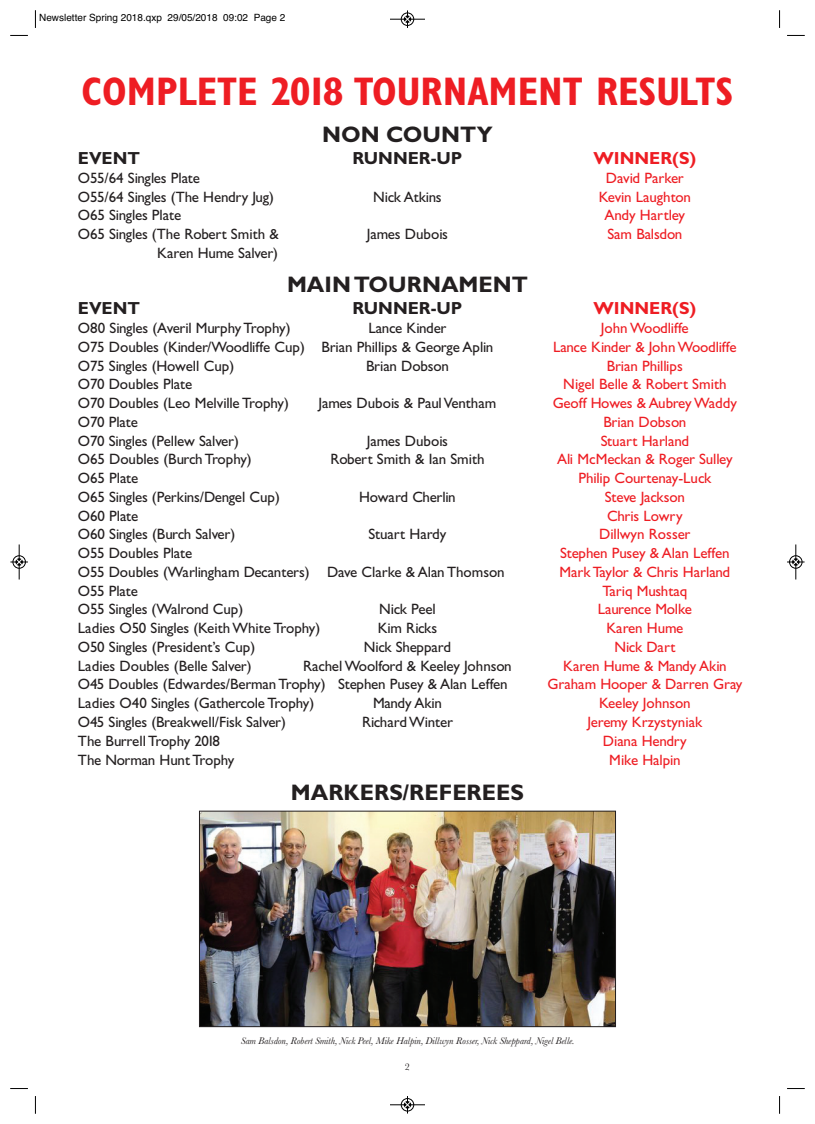
<style>
.page{position:relative;width:815px;height:1124px;background:#fff}
.page>*{position:absolute;margin:0;border:0;box-sizing:border-box;transform-origin:0 0}
.t1{font:700 condensed 40px "Gill Sans";color:#ee1d23}
.t2{font:700 22.5px "Gill Sans";color:#231f20}
.t3{font:700 17.5px "Gill Sans";color:#231f20}
.t4{font:700 17.5px "Gill Sans";color:#ee1d23}
.t5{font:15px "Gill Sans";color:#231f20}
.t6{font:15px "Gill Sans";color:#ee1d23}
.t7{font:15px "Gill Sans";letter-spacing:-.02em;color:#231f20}
.t8{font:15px "Gill Sans";letter-spacing:-.025em;color:#231f20}
.t9{font:15px "Gill Sans";letter-spacing:-.02em;color:#ee1d23}
.t10{font:italic 10px "Baskerville";letter-spacing:-.005em;color:#231f20}
.t11{font:10px "Helvetica";color:#000}
.t12{font:10px "Baskerville";color:#231f20}
</style>
<div class="page">
<img style="left:201px;top:812px;width:413px;height:212px">
<div style="left:199px;top:810px;width:417px;height:216px;border:1px solid #231f20"></div>
<svg style="left:35px;top:10px;width:1px;height:18px"></svg>
<svg style="left:10px;top:35px;width:18px;height:1px"></svg>
<svg style="left:779px;top:10px;width:1px;height:18px"></svg>
<svg style="left:787px;top:35px;width:18px;height:1px"></svg>
<svg style="left:35px;top:1096px;width:1px;height:17px"></svg>
<svg style="left:10px;top:1088px;width:18px;height:1px"></svg>
<svg style="left:779px;top:1096px;width:1px;height:17px"></svg>
<svg style="left:787px;top:1088px;width:18px;height:1px"></svg>
<hr style="left:390px;top:19px;width:35px;height:1px;background:#000">
<div style="left:401px;top:13px;width:13px;height:13px;border:1px solid #000;border-radius:50%"></div>
<svg style="left:404px;top:10px;width:7px;height:18px"></svg>
<div style="left:401px;top:1097px;width:13px;height:14px;border:1px solid #fff;border-radius:50%"></div>
<hr style="left:390px;top:1104px;width:35px;height:1px;background:#000">
<div style="left:401px;top:1098px;width:13px;height:12px;border:1px solid #000;border-radius:50%"></div>
<svg style="left:404px;top:1096px;width:7px;height:17px"></svg>
<hr style="left:19px;top:544px;width:1px;height:35px;background:#000">
<div style="left:13px;top:555px;width:13px;height:13px;border:1px solid #000;border-radius:50%"></div>
<svg style="left:10px;top:558px;width:18px;height:7px"></svg>
<hr style="left:796px;top:544px;width:1px;height:35px;background:#000">
<div style="left:789px;top:555px;width:13px;height:13px;border:1px solid #000;border-radius:50%"></div>
<svg style="left:787px;top:558px;width:18px;height:7px"></svg>
<p class="t11" style="left:39px;top:14px;width:248px">Newsletter Spring 2018.qxp 29/05/2018 09:02 Page 2</p>
<h1 class="t1" style="left:81px;top:78px;width:654px">COMPLETE 2018 TOURNAMENT RESULTS</h1>
<h2 class="t2" style="left:322px;top:126px;width:172px">NON COUNTY</h2>
<p class="t3" style="left:78px;top:152px;width:64px">EVENT</p>
<p class="t3" style="left:353px;top:152px;width:111px">RUNNER-UP</p>
<p class="t4" style="left:593px;top:152px;width:104px">WINNER(S)</p>
<p class="t5" style="left:78px;top:173px;width:124px">O55/64 Singles Plate</p>
<p class="t6" style="left:606px;top:173px;width:79px">David Parker</p>
<p class="t5" style="left:78px;top:191px;width:198px">O55/64 Singles (The Hendry Jug)</p>
<p class="t5" style="left:373px;top:191px;width:70px">Nick Atkins</p>
<p class="t6" style="left:599px;top:191px;width:94px">Kevin Laughton</p>
<p class="t5" style="left:78px;top:210px;width:105px">O65 Singles Plate</p>
<p class="t6" style="left:605px;top:210px;width:82px">Andy Hartley</p>
<p class="t5" style="left:78px;top:229px;width:202px">O65 Singles (The Robert Smith &amp;</p>
<p class="t5" style="left:367px;top:229px;width:83px">James Dubois</p>
<p class="t6" style="left:607px;top:229px;width:77px">Sam Balsdon</p>
<p class="t5" style="left:157px;top:248px;width:122px">Karen Hume Salver)</p>
<h2 class="t2" style="left:287px;top:276px;width:242px">MAIN TOURNAMENT</h2>
<p class="t3" style="left:78px;top:302px;width:64px">EVENT</p>
<p class="t3" style="left:353px;top:302px;width:111px">RUNNER-UP</p>
<p class="t4" style="left:593px;top:302px;width:104px">WINNER(S)</p>
<p class="t8" style="left:78px;top:323px;width:214px">O80 Singles (Averil Murphy Trophy)</p>
<p class="t8" style="left:368px;top:323px;width:80px">Lance Kinder</p>
<p class="t6" style="left:601px;top:323px;width:89px">John Woodliffe</p>
<p class="t5" style="left:78px;top:341px;width:417px">O75 Doubles (Kinder/Woodliffe Cup) Brian Phillips &amp; George Aplin</p>
<p class="t6" style="left:553px;top:341px;width:185px">Lance Kinder &amp; John Woodliffe</p>
<p class="t5" style="left:78px;top:360px;width:158px">O75 Singles (Howell Cup)</p>
<p class="t5" style="left:366px;top:360px;width:84px">Brian Dobson</p>
<p class="t6" style="left:607px;top:360px;width:77px">Brian Phillips</p>
<p class="t5" style="left:78px;top:379px;width:116px">O70 Doubles Plate</p>
<p class="t6" style="left:563px;top:379px;width:165px">Nigel Belle &amp; Robert Smith</p>
<p class="t5" style="left:78px;top:398px;width:212px">O70 Doubles (Leo Melville Trophy)</p>
<p class="t5" style="left:319px;top:398px;width:179px">James Dubois &amp; Paul Ventham</p>
<p class="t6" style="left:553px;top:398px;width:186px">Geoff Howes &amp; Aubrey Waddy</p>
<p class="t5" style="left:78px;top:416px;width:62px">O70 Plate</p>
<p class="t6" style="left:603px;top:416px;width:84px">Brian Dobson</p>
<p class="t5" style="left:78px;top:435px;width:162px">O70 Singles (Pellew Salver)</p>
<p class="t5" style="left:367px;top:435px;width:83px">James Dubois</p>
<p class="t6" style="left:601px;top:435px;width:90px">Stuart Harland</p>
<p class="t5" style="left:78px;top:454px;width:175px">O65 Doubles (Burch Trophy)</p>
<p class="t5" style="left:330px;top:454px;width:156px">Robert Smith &amp; Ian Smith</p>
<p class="t6" style="left:557px;top:454px;width:177px">Ali McMeckan &amp; Roger Sulley</p>
<p class="t5" style="left:78px;top:473px;width:62px">O65 Plate</p>
<p class="t6" style="left:578px;top:473px;width:134px">Philip Courtenay-Luck</p>
<p class="t5" style="left:78px;top:491px;width:203px">O65 Singles (Perkins/Dengel Cup)</p>
<p class="t8" style="left:359px;top:491px;width:98px">Howard Cherlin</p>
<p class="t6" style="left:605px;top:491px;width:82px">Steve Jackson</p>
<p class="t5" style="left:78px;top:510px;width:62px">O60 Plate</p>
<p class="t6" style="left:607px;top:510px;width:77px">Chris Lowry</p>
<p class="t7" style="left:78px;top:529px;width:159px">O60 Singles (Burch Salver)</p>
<p class="t5" style="left:368px;top:529px;width:79px">Stuart Hardy</p>
<p class="t6" style="left:599px;top:529px;width:93px">Dillwyn Rosser</p>
<p class="t5" style="left:78px;top:548px;width:116px">O55 Doubles Plate</p>
<p class="t6" style="left:560px;top:548px;width:171px">Stephen Pusey &amp; Alan Leffen</p>
<p class="t5" style="left:78px;top:566px;width:428px">O55 Doubles (Warlingham Decanters) Dave Clarke &amp; Alan Thomson</p>
<p class="t6" style="left:560px;top:566px;width:172px">Mark Taylor &amp; Chris Harland</p>
<p class="t5" style="left:78px;top:585px;width:62px">O55 Plate</p>
<p class="t6" style="left:603px;top:585px;width:86px">Tariq Mushtaq</p>
<p class="t7" style="left:78px;top:604px;width:167px">O55 Singles (Walrond Cup)</p>
<p class="t7" style="left:379px;top:604px;width:58px">Nick Peel</p>
<p class="t9" style="left:598px;top:604px;width:96px">Laurence Molke</p>
<p class="t5" style="left:78px;top:623px;width:244px">Ladies O50 Singles (Keith White Trophy)</p>
<p class="t5" style="left:378px;top:623px;width:61px">Kim Ricks</p>
<p class="t6" style="left:606px;top:623px;width:78px">Karen Hume</p>
<p class="t5" style="left:78px;top:641px;width:179px">O50 Singles (President’s Cup)</p>
<p class="t7" style="left:364px;top:641px;width:89px">Nick Sheppard</p>
<p class="t6" style="left:614px;top:641px;width:63px">Nick Dart</p>
<p class="t5" style="left:78px;top:660px;width:175px">Ladies Doubles (Belle Salver)</p>
<p class="t5" style="left:303px;top:660px;width:210px">Rachel Woolford &amp; Keeley Johnson</p>
<p class="t6" style="left:563px;top:660px;width:165px">Karen Hume &amp; Mandy Akin</p>
<p class="t5" style="left:78px;top:679px;width:431px">O45 Doubles (Edwardes/Berman Trophy) Stephen Pusey &amp; Alan Leffen</p>
<p class="t6" style="left:547px;top:679px;width:197px">Graham Hooper &amp; Darren Gray</p>
<p class="t5" style="left:78px;top:698px;width:238px">Ladies O40 Singles (Gathercole Trophy)</p>
<p class="t5" style="left:373px;top:698px;width:70px">Mandy Akin</p>
<p class="t6" style="left:599px;top:698px;width:93px">Keeley Johnson</p>
<p class="t5" style="left:78px;top:716px;width:210px">O45 Singles (Breakwell/Fisk Salver)</p>
<p class="t5" style="left:362px;top:716px;width:92px">Richard Winter</p>
<p class="t6" style="left:587px;top:716px;width:116px">Jeremy Krzystyniak</p>
<p class="t7" style="left:78px;top:735px;width:144px">The Burrell Trophy 2018</p>
<p class="t6" style="left:603px;top:735px;width:85px">Diana Hendry</p>
<p class="t5" style="left:78px;top:754px;width:158px">The Norman Hunt Trophy</p>
<p class="t6" style="left:609px;top:754px;width:73px">Mike Halpin</p>
<h2 class="t2" style="left:291px;top:784px;width:235px">MARKERS/REFEREES</h2>
<p class="t10" style="left:241px;top:1036px;width:335px">Sam Balsdon, Robert Smith, Nick Peel, Mike Halpin, Dillwyn Rosser, Nick Sheppard, Nigel Belle.</p>
<p class="t12" style="left:405px;top:1063px;width:6px">2</p>
</div>
